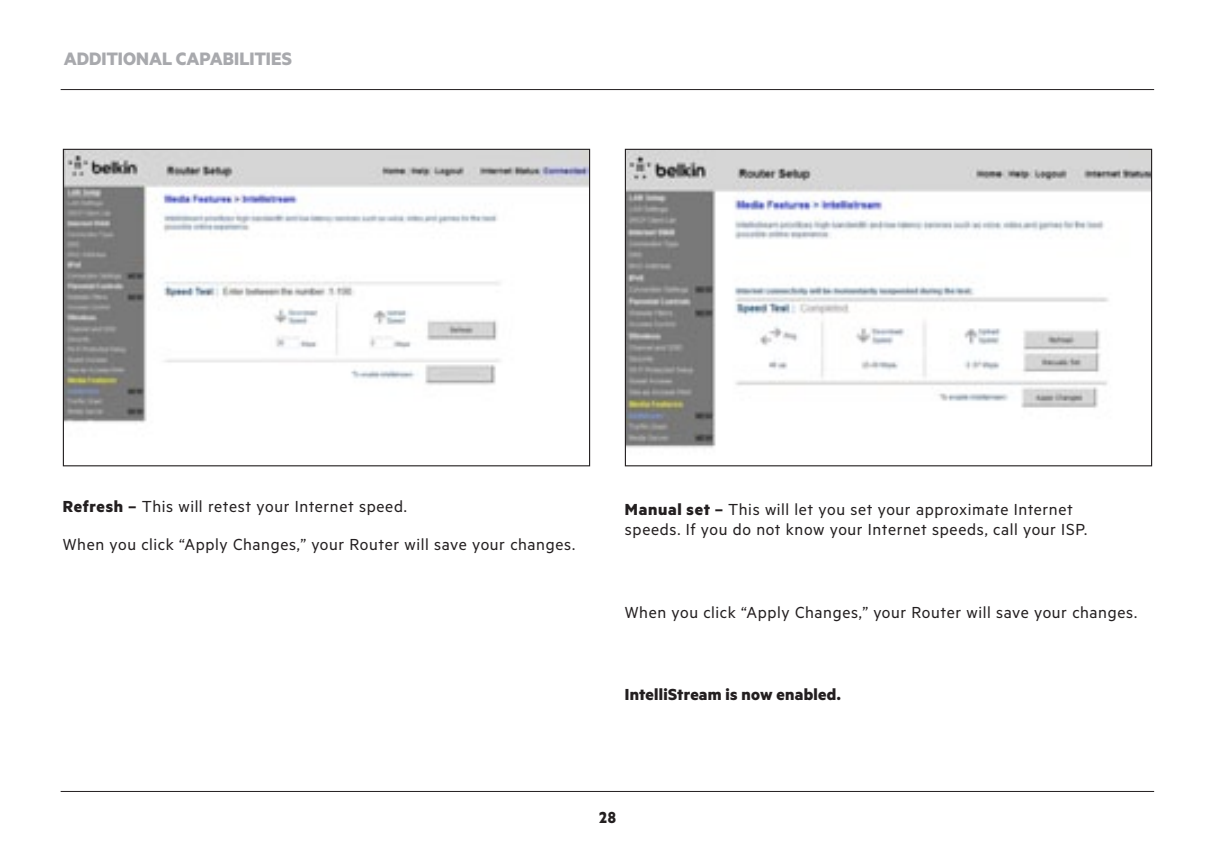
<style>
.page{position:relative;width:1215px;height:852px;background:#fff}
.page>*{position:absolute;margin:0;border:0;box-sizing:border-box;transform-origin:0 0}
.t1{font:700 20.25px "Metric";letter-spacing:-.005em;color:#a8a9ad}
.t2{font:18px/20.2px "Metric";letter-spacing:.035em;color:#231f20}
.t3{font:700 18px "Metric";letter-spacing:.01em;color:#231f20}
.t4{font:700 18px "Metric";letter-spacing:.01em;color:#231f20;scale:.9 1}
.s1{font-weight:700}
</style>
<div class="page">
<hr style="left:61px;top:790px;width:1093px;height:1px;background:#231f20">
<hr style="left:61px;top:89px;width:1093px;height:1px;background:#231f20">
<img style="left:65px;top:151px;width:523px;height:272px">
<div style="left:63px;top:149px;width:527px;height:317px;border:1px solid #231f20"></div>
<img style="left:627px;top:151px;width:523px;height:297px">
<div style="left:625px;top:149px;width:527px;height:317px;border:1px solid #231f20"></div>
<p class="t1" style="left:64px;top:47px;width:48px">Additio</p>
<p class="t1" style="left:136px;top:47px;width:157px">nal Capabiliti es</p>
<p class="t2" style="left:63px;top:486px;width:514px;line-height:38.2px"><span class="s1">Refresh –</span> This will retest your Internet speed.<br>When you click “Apply Changes,” your Router will save your changes.</p>
<p class="t2" style="left:625px;top:498px;width:464px"><span class="s1">Manual set –</span> This will let you set your approximate Internet speeds. If you do not know your Internet speeds, call your ISP.</p>
<p class="t2" style="left:625px;top:601px;width:514px">When you click “Apply Changes,” your Router will save your changes.</p>
<p class="t3" style="left:625px;top:683px;width:217px">IntelliStream is now enabled.</p>
<p class="t4" style="left:599px;top:805px;width:20px">28</p>
</div>
